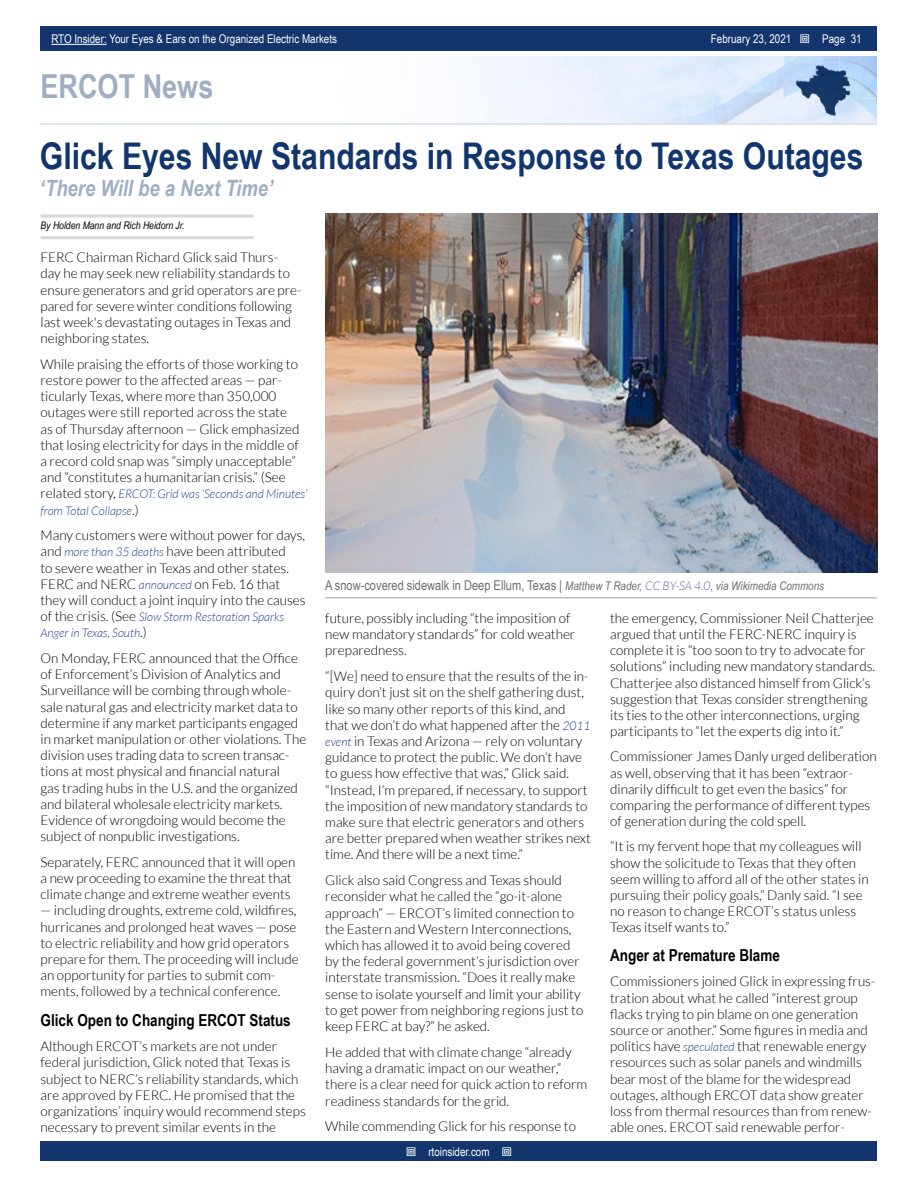
<style>
.page{position:relative;width:918px;height:1188px;background:#fff}
.page>*{position:absolute;margin:0;border:0;box-sizing:border-box;transform-origin:0 0}
.t1{font:700 36.75px "Arial Narrow";color:#11356c}
.t2{font:700 33px "Arial Narrow";color:#a0aec4}
.t3{font:italic 700 22.5px "Arial Narrow";color:#a0aec4}
.t4{font:700 16.5px "Arial Narrow";color:#000}
.t5{font:300 13.5px/16.2px "Lato";color:#000}
.t6{font:13.5px "Arial Narrow";color:#6d6e71}
.t7{font:italic 300 12px/16.2px "Lato";color:#25408f}
.t8{font:12px "Arial Narrow";color:#fff}
.t9{font:italic 10.5px "Arial Narrow";color:#000}
.s1{font-style:normal;font-size:13.5px;color:#000}
.s2{font-style:italic;font-size:12px;color:#25408f}
.s3{font-style:italic;font-size:12px}
.s4{font-family:"Lato";font-weight:300;font-style:italic;font-size:12px;color:#6269a7}
</style>
<div class="page">
<div style="left:41px;top:1142px;width:836px;height:19px;background:#11356c"></div>
<div style="left:41px;top:27px;width:836px;height:24px;background:#11356c"></div>
<hr style="left:51px;top:44px;width:56px;height:1px;background:#fff">
<img style="left:474px;top:56px;width:403px;height:67px">
<hr style="left:40px;top:123px;width:837px;height:2px;background:#d6deec">
<hr style="left:41px;top:215px;width:212px;height:3px;background:#d8d8d8">
<hr style="left:41px;top:236px;width:212px;height:3px;background:#d8d8d8">
<hr style="left:325px;top:597px;width:552px;height:2px;background:#bfbfbf">
<img style="left:325px;top:214px;width:552px;height:358px">
<p class="t8" style="left:51px;top:30px;width:287px">RTO Insider: Your Eyes &amp; Ears on the Organized Electric Markets</p>
<p class="t8" style="left:711px;top:30px;width:82px">February 23, 2021</p>
<p class="t8" style="left:822px;top:30px;width:41px">Page 31</p>
<h2 class="t2" style="left:40px;top:61px;width:174px">ERCOT News</h2>
<h1 class="t1" style="left:40px;top:129px;width:825px">Glick Eyes New Standards in Response to Texas Outages</h1>
<h3 class="t3" style="left:40px;top:171px;width:235px">‘There Will be a Next Time’</h3>
<p class="t9" style="left:41px;top:218px;width:145px">By Holden Mann and Rich Heidorn Jr.</p>
<p class="t5" style="left:40px;top:249px;width:263px">FERC Chairman Richard Glick said Thurs&shy;day he may seek new reliability standards to ensure generators and grid operators are pre&shy;pared for severe winter conditions following last week's devastating outages in Texas and neighboring states.</p>
<p class="t5" style="left:40px;top:356px;width:260px">While praising the efforts of those working to restore power to the affected areas — par&shy;ticularly Texas, where more than 350,000 outages were still reported across the state as of Thursday afternoon — Glick emphasized that losing electricity for days in the middle of a record cold snap was “simply unacceptable” and “constitutes a humanitarian crisis.” (See</p>
<p class="t7" style="left:40px;top:486px;width:268px"><span class="s1">related story,</span> ERCOT: Grid was ‘Seconds and Minutes’ from Total Collapse<span class="s1">.)</span></p>
<p class="t5" style="left:40px;top:527px;width:267px">Many customers were without power for days, and <span class="s2">more than 35 deaths</span> have been attributed<br>to severe weather in Texas and other states.<br>FERC and NERC <span class="s2">announced</span> on Feb. 16 that they will conduct a joint inquiry into the causes</p>
<p class="t7" style="left:40px;top:609px;width:245px"><span class="s1">of the crisis. (See</span> Slow Storm Restoration Sparks<br>Anger in Texas, South<span class="s1">.)</span></p>
<p class="t5" style="left:41px;top:650px;width:267px">On Monday, FERC announced that the Office of Enforcement’s Division of Analytics and Surveillance will be combing through whole&shy;sale natural gas and electricity market data to determine if any market participants engaged in market manipulation or other violations. The division uses trading data to screen transac&shy;tions at most physical and financial natural<br>gas trading hubs in the U.S. and the organized and bilateral wholesale electricity markets.<br>Evidence of wrongdoing would become the subject of nonpublic investigations.</p>
<p class="t5" style="left:41px;top:854px;width:256px">Separately, FERC announced that it will open a new proceeding to examine the threat that climate change and extreme weather events</p>
<p class="t5" style="left:41px;top:903px;width:260px">— including droughts, extreme cold, wildfires, hurricanes and prolonged heat waves — pose to electric reliability and how grid operators prepare for them. The proceeding will include an opportunity for parties to submit com&shy;ments, followed by a technical conference.</p>
<p class="t4" style="left:40px;top:1007px;width:252px">Glick Open to Changing ERCOT Status</p>
<p class="t5" style="left:40px;top:1038px;width:267px">Although ERCOT’s markets are not under federal jurisdiction, Glick noted that Texas is subject to NERC’s reliability standards, which are approved by FERC. He promised that the organizations’ inquiry would recommend steps necessary to prevent similar events in the</p>
<p class="t6" style="left:325px;top:576px;width:501px">A snow-covered sidewalk in Deep Ellum, Texas | <span class="s3">Matthew T Rader,</span> <span class="s4">CC BY-SA 4.0</span><span class="s3">, via Wikimedia Commons</span></p>
<p class="t5" style="left:325px;top:610px;width:251px">future, possibly including “the imposition of new mandatory standards” for cold weather preparedness.</p>
<p class="t5" style="left:325px;top:668px;width:267px">“[We] need to ensure that the results of the in&shy;quiry don’t just sit on the shelf gathering dust, like so many other reports of this kind, and that we don’t do what happened after the <span class="s2">2011 event</span> in Texas and Arizona — rely on voluntary guidance to protect the public. We don’t have to guess how effective that was,” Glick said. “Instead, I’m prepared, if necessary, to support the imposition of new mandatory standards to make sure that electric generators and others are better prepared when weather strikes next time. And there will be a next time.”</p>
<p class="t5" style="left:325px;top:872px;width:260px">Glick also said Congress and Texas should reconsider what he called the “go-it-alone approach” — ERCOT’s limited connection to the Eastern and Western Interconnections, which has allowed it to avoid being covered by the federal government’s jurisdiction over interstate transmission. “Does it really make sense to isolate yourself and limit your ability to get power from neighboring regions just to keep FERC at bay?” he asked.</p>
<p class="t5" style="left:325px;top:1044px;width:264px">He added that with climate change “already having a dramatic impact on our weather,” there is a clear need for quick action to reform readiness standards for the grid.</p>
<p class="t5" style="left:325px;top:1119px;width:252px">While commending Glick for his response to</p>
<p class="t8" style="left:428px;top:1143px;width:63px">rtoinsider.com</p>
<p class="t5" style="left:610px;top:610px;width:267px">the emergency, Commissioner Neil Chatterjee argued that until the FERC-NERC inquiry is complete it is “too soon to try to advocate for solutions” including new mandatory standards.<br>Chatterjee also distanced himself from Glick’s suggestion that Texas consider strengthening its ties to the other interconnections, urging participants to “let the experts dig into it.”</p>
<p class="t5" style="left:610px;top:749px;width:268px">Commissioner James Danly urged deliberation as well, observing that it has been “extraor&shy;dinarily difficult to get even the basics” for comparing the performance of different types of generation during the cold spell.</p>
<p class="t5" style="left:610px;top:839px;width:260px">“It is my fervent hope that my colleagues will show the solicitude to Texas that they often seem willing to afford all of the other states in pursuing their policy goals,” Danly said. “I see no reason to change ERCOT’s status unless Texas itself wants to.”</p>
<p class="t4" style="left:610px;top:943px;width:171px">Anger at Premature Blame</p>
<p class="t5" style="left:610px;top:974px;width:267px">Commissioners joined Glick in expressing frus&shy;tration about what he called “interest group flacks trying to pin blame on one generation source or another.” Some figures in media and politics have <span class="s2">speculated</span> that renewable energy resources such as solar panels and windmills bear most of the blame for the widespread outages, although ERCOT data show greater loss from thermal resources than from renew&shy;able ones. ERCOT said renewable perfor-</p>
</div>
